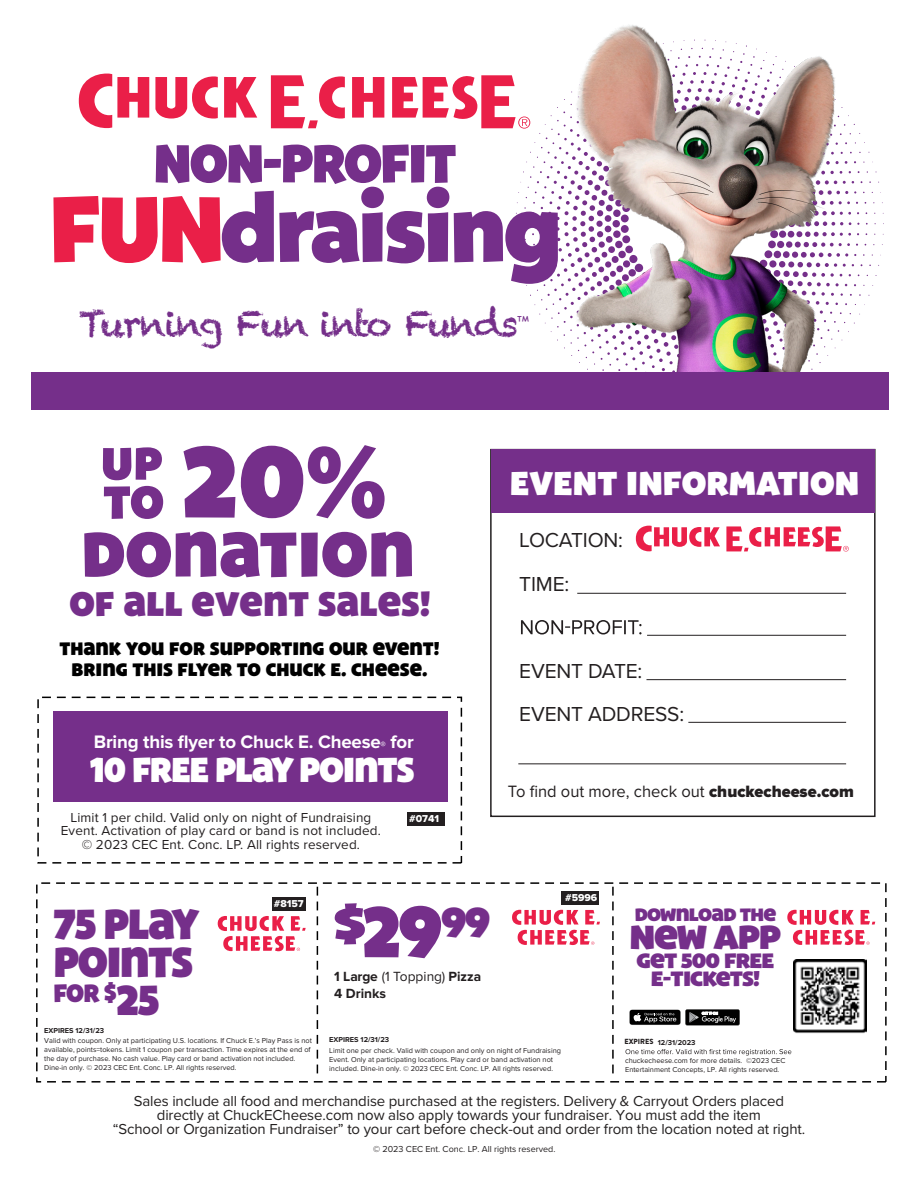
<style>
.page{position:relative;width:918px;height:1188px;background:#fff}
.page>*{position:absolute;margin:0;border:0;box-sizing:border-box;transform-origin:0 0}
.t1{font:92.85px "Bango Pro";letter-spacing:-.04em;color:#752f8a;scale:.96 1}
.t2{font:71.7px "Bango";color:#752f8a;scale:.96 1}
.t3{font:53.4px "Bango";letter-spacing:-.04em;color:#752f8a;scale:.96 1}
.t4{font:42px/38px "Bango";letter-spacing:-.04em;color:#752f8a;scale:.96 1}
.t5{font:35.25px "Chalkduster";letter-spacing:-.06em;color:#752f8a}
.t6{font:34.5px "Bango";letter-spacing:-.04em;color:#fff;scale:.96 1}
.t7{font:34.05px "Bango";color:#752f8a}
.t8{font:33.3px "Bango";letter-spacing:-.04em;color:#752f8a;scale:1.05 1}
.t9{font:33px "Bango";color:#fff}
.t10{font:25.05px "Bango";color:#752f8a;scale:.96 1}
.t11{font:21px/43.5px "Proxima Nova";letter-spacing:-.01em;color:#231f20}
.t12{font:20.7px/18.5px "Bango";letter-spacing:-.04em;color:#752f8a;text-align:center;scale:1.05 1}
.t13{font:700 18.75px "Proxima Nova";letter-spacing:-.01em;color:#fff}
.t14{font:18px "Bango";color:#000}
.t15{font:17.85px "Bango";letter-spacing:-.04em;color:#752f8a;scale:1.05 1}
.t16{font:16.95px "Proxima Nova";color:#231f20}
.t17{font:15px/13.8px "Proxima Nova";letter-spacing:-.01em;color:#221f1f;text-align:center}
.t18{font:700 13.8px/16.5px "Proxima Nova";color:#231f20}
.t19{font:13.5px/13.5px "Proxima Nova";letter-spacing:.01em;color:#231f20;text-align:center}
.t20{font:10.35px "Proxima Nova Extrabld";color:#fff}
.t21{font:9px "Proxima Nova";color:#231f20}
.t22{font:7.35px/8.9px "Proxima Nova";color:#231f20}
.t23{font:700 7.35px "Proxima Nova";color:#231f20}
.s1{color:#ea1f48}
.s2{font-size:10.95px}
.s3{font-size:24.45px}
.s4{font-size:42px}
.s5{font-weight:400}
.s6{font-weight:900}
.s7{font-family:"Brandon Text";font-weight:900}
</style>
<div class="page">
<img style="left:604px;top:25px;width:102px;height:15px">
<svg style="left:103px;top:447px;width:59px;height:33px"></svg>
<svg style="left:104px;top:486px;width:59px;height:33px"></svg>
<svg style="left:183px;top:445px;width:202px;height:74px"></svg>
<svg style="left:84px;top:532px;width:328px;height:45px"></svg>
<div style="left:490px;top:449px;width:386px;height:368px;border:2px solid #231f20"></div>
<hr style="left:647px;top:635px;width:199px;height:1px;background:#231f20">
<hr style="left:577px;top:593px;width:269px;height:1px;background:#231f20">
<hr style="left:646px;top:679px;width:200px;height:1px;background:#231f20">
<hr style="left:688px;top:722px;width:158px;height:1px;background:#231f20">
<hr style="left:518px;top:764px;width:328px;height:1px;background:#231f20">
<svg style="left:636px;top:526px;width:84px;height:25px"></svg>
<svg style="left:726px;top:526px;width:123px;height:26px"></svg>
<div style="left:491px;top:450px;width:384px;height:63px;background:#752f8a"></div>
<svg style="left:521px;top:620px;width:121px;height:15px"></svg>
<div style="left:562px;top:891px;width:37px;height:14px;background:#231f20"></div>
<div style="left:407px;top:812px;width:37px;height:14px;background:#231f20"></div>
<div style="left:36px;top:882px;width:851px;height:201px;border:2px dashed #000"></div>
<svg style="left:317px;top:887px;width:1px;height:187px"></svg>
<svg style="left:612px;top:887px;width:2px;height:187px"></svg>
<svg style="left:512px;top:910px;width:88px;height:35px"></svg>
<svg style="left:787px;top:910px;width:88px;height:35px"></svg>
<img style="left:794px;top:959px;width:73px;height:75px">
<div style="left:31px;top:372px;width:857px;height:37px;background:#752f8a"></div>
<svg style="left:79px;top:73px;width:70px;height:55px"></svg>
<svg style="left:155px;top:76px;width:63px;height:43px"></svg>
<svg style="left:271px;top:75px;width:74px;height:53px"></svg>
<svg style="left:352px;top:77px;width:32px;height:41px"></svg>
<svg style="left:224px;top:77px;width:33px;height:41px"></svg>
<img style="left:392px;top:40px;width:492px;height:332px">
<div style="left:273px;top:897px;width:33px;height:14px;background:#231f20"></div>
<svg style="left:218px;top:916px;width:88px;height:35px"></svg>
<svg style="left:629px;top:1009px;width:111px;height:16px;background:#3f3f3f"></svg>
<div style="left:53px;top:712px;width:395px;height:90px;background:#752f8a"></div>
<div style="left:37px;top:697px;width:425px;height:167px;border:2px dashed #000"></div>
<svg style="left:625px;top:1049px;width:166px;height:7px"></svg>
<h3 class="t3" style="left:153px;top:133px;width:317px">NON-PROFIT</h3>
<h1 class="t1" style="left:49px;top:176px;width:536px"><span class="s1">FUN</span>draising</h1>
<h3 class="t5" style="left:79px;top:303px;width:453px">Turning Fun into Funds<sup>™</sup></h3>
<h3 class="t7" style="left:69px;top:584px;width:363px">OF ALL EVENT SALES!</h3>
<h3 class="t14" style="left:59px;top:638px;width:382px">THANK YOU FOR SUPPORTING OUR EVENT!</h3>
<h3 class="t14" style="left:72px;top:660px;width:357px">BRING THIS FLYER TO CHUCK E. CHEESE.</h3>
<h3 class="t13" style="left:94px;top:731px;width:321px">Bring this flyer to Chuck E. Cheese<span class="s2">®</span> for</h3>
<h3 class="t6" style="left:90px;top:750px;width:340px">10 FREE PLAY POINTS</h3>
<h3 class="t19" style="left:61px;top:810px;width:322px">Limit 1 per child. Valid only on night of Fundraising<br>Event. Activation of play card or band is not included. © 2023 CEC Ent. Conc. LP. All rights reserved.</h3>
<h3 class="t20" style="left:409px;top:813px;width:31px">#0741</h3>
<h3 class="t4" style="left:53px;top:906px;width:154px">75 PLAY<br>POINTS</h3>
<h3 class="t10" style="left:53px;top:979px;width:112px">FOR <span class="s3">$</span><span class="s4">25</span></h3>
<h3 class="t20" style="left:274px;top:898px;width:31px">#8157</h3>
<h2 class="t2" style="left:333px;top:891px;width:166px"><sup>$</sup>29<sup>99</sup></h2>
<h3 class="t18" style="left:334px;top:969px;width:149px">1 Large <span class="s5">(1 Topping)</span> Pizza<br>4 Drinks</h3>
<h3 class="t9" style="left:510px;top:464px;width:351px">EVENT INFORMATION</h3>
<h3 class="t11" style="left:519px;top:518px;width:105px">LOCATION:<br>TIME:</h3>
<h3 class="t11" style="left:519px;top:648px;width:166px">EVENT DATE:<br>EVENT ADDRESS:</h3>
<h3 class="t16" style="left:508px;top:779px;width:347px">To find out more, check out <span class="s6">chuckecheese.com</span></h3>
<h3 class="t20" style="left:565px;top:892px;width:34px">#5996</h3>
<h3 class="t15" style="left:635px;top:905px;width:136px">DOWNLOAD THE</h3>
<h3 class="t8" style="left:630px;top:918px;width:146px">NEW APP</h3>
<h3 class="t12" style="left:637px;top:951px;width:133px">GET 500 FREE<br>E-TICKETS!</h3>
<p class="t23" style="left:44px;top:1026px;width:61px">EXPIRES 12/31/23</p>
<p class="t22" style="left:44px;top:1036px;width:269px">Valid with coupon. Only at participating U.S. locations. If Chuck E.’s Play Pass is not available, points=tokens. Limit 1 coupon per transaction. Time expires at the end of the day of purchase. No cash value. Play card or band activation not included.<br>Dine-in only. © 2023 CEC Ent. Conc. LP. All rights reserved.</p>
<p class="t23" style="left:625px;top:1038px;width:73px"><span class="s7">EXPIRES</span> 12/31/2023</p>
<p class="t23" style="left:329px;top:1036px;width:61px">EXPIRES 12/31/23</p>
<p class="t22" style="left:329px;top:1046px;width:233px">Limit one per check. Valid with coupon and only on night of Fundraising<br>Event. Only at participating locations. Play card or band activation not included. Dine-in only. © 2023 CEC Ent. Conc. LP. All rights reserved.</p>
<p class="t22" style="left:625px;top:1056px;width:162px">chuckecheese.com for more details. ©2023 CEC<br>Entertainment Concepts, LP. All rights reserved.</p>
<p class="t17" style="left:113px;top:1094px;width:694px">Sales include all food and merchandise purchased at the registers. Delivery &amp; Carryout Orders placed directly at ChuckECheese.com now also apply towards your fundraiser. You must add the item<br>“School or Organization Fundraiser” to your cart before check-out and order from the location noted at right.</p>
<p class="t21" style="left:373px;top:1142px;width:184px">© 2023 CEC Ent. Conc. LP. All rights reserved.</p>
</div>
